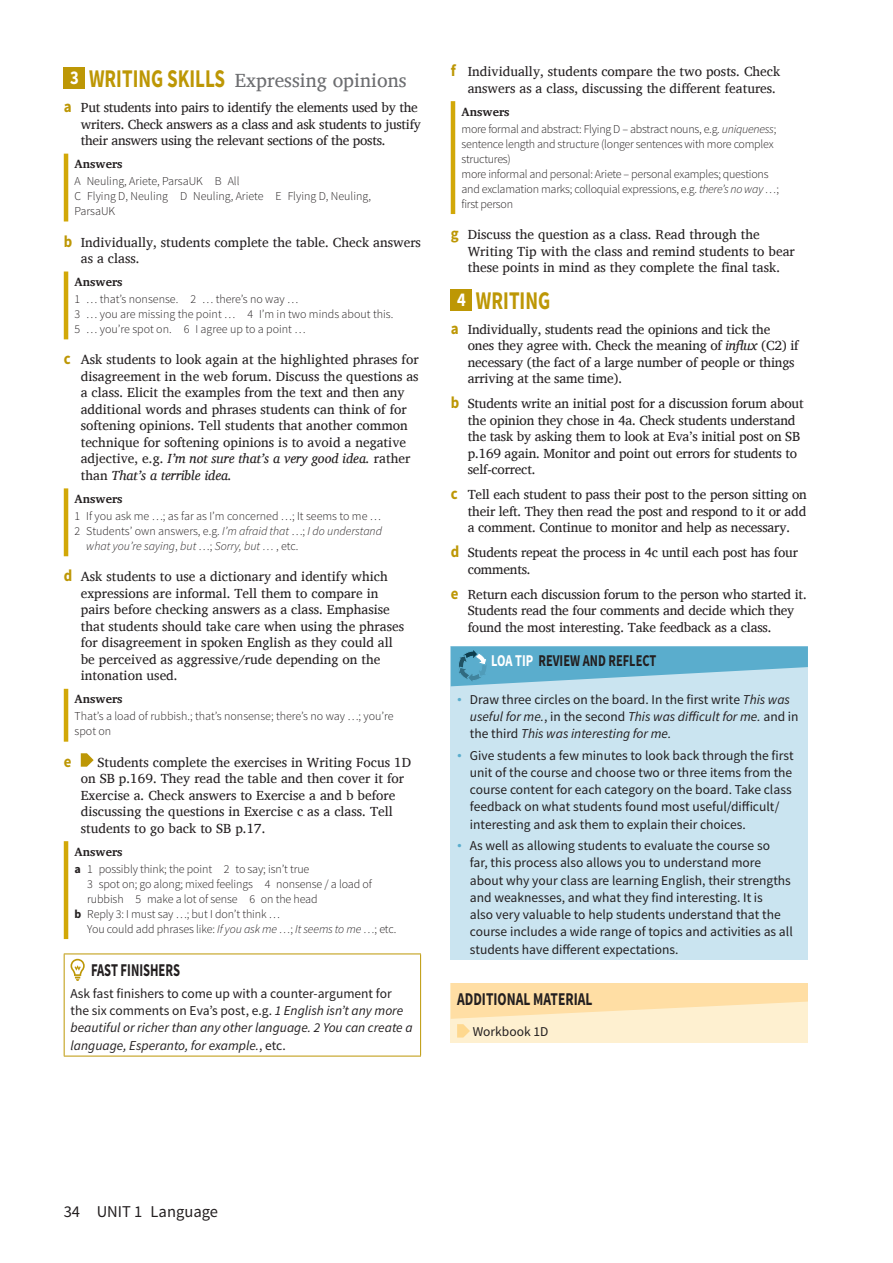
<style>
.page{position:relative;width:893px;height:1263px;background:#fff}
.page>*{position:absolute;margin:0;border:0;box-sizing:border-box;transform-origin:0 0}
.t1{font:700 25.5px "Source Sans Pro";color:#bd9705;scale:.75 1}
.t2{font:19.5px "Charis SIL";color:#6c6d70}
.t3{font:700 18px "Source Sans Pro";color:#231f20;scale:.75 1}
.t4{font:700 18px "Source Sans Pro";color:#231f20;scale:.7 1}
.t5{font:700 16.5px "Source Sans Pro";color:#231f20;scale:.75 1}
.t6{font:16.5px "Source Sans Pro";color:#231f20}
.t7{font:700 16.5px "Source Sans Pro";color:#bd9705;scale:.9 1}
.t8{font:13.5px/16.5px "Charis SIL";color:#231f20}
.t9{font:13.5px/17.2px "Source Sans Pro";color:#231f20}
.t10{font:italic 13.5px/17.2px "Source Sans Pro";color:#231f20}
.t11{font:13.5px/16.5px "Charis SIL";letter-spacing:-.02em;color:#231f20}
.t12{font:300 12px/15px "Source Sans Pro";letter-spacing:-.01em;color:#231f20}
.t13{font:700 12px "Charis SIL";color:#231f20}
.t14{font:italic 300 12px "Source Sans Pro";color:#231f20}
.s1{font-family:"Source Sans Pro";font-weight:700;color:#fff}
.s2{font-family:"Source Sans Pro";font-weight:700;font-size:25.5px;color:#bd9705}
.s3{font-family:"Source Sans Pro";font-weight:700;font-size:16.5px;color:#bd9705}
.s4{font-style:italic}
.s5{font-style:normal}
.s6{font-weight:700}
.s7{font-size:19.5px;color:#fff}
.s8{color:#fff}
.s9{font-family:"Times New Roman";color:#5aadcd}
</style>
<div class="page">
<hr style="left:451px;top:101px;width:4px;height:113px;background:#d2a808">
<div style="left:451px;top:289px;width:21px;height:21px;background:#bd9705"></div>
<div style="left:451px;top:646px;width:357px;height:314px;background:#cae4f0"></div>
<svg style="left:451px;top:646px;width:357px;height:40px"></svg>
<div style="left:451px;top:983px;width:357px;height:59px;background:#fef0d0"></div>
<svg style="left:451px;top:983px;width:357px;height:54px"></svg>
<div style="left:64px;top:67px;width:21px;height:22px;background:#bd9705"></div>
<hr style="left:64px;top:154px;width:4px;height:67px;background:#d2a808">
<hr style="left:64px;top:271px;width:4px;height:68px;background:#d2a808">
<hr style="left:64px;top:488px;width:4px;height:68px;background:#d2a808">
<hr style="left:64px;top:689px;width:4px;height:53px;background:#d2a808">
<svg style="left:81px;top:753px;width:13px;height:14px"></svg>
<hr style="left:64px;top:841px;width:4px;height:98px;background:#d2a808">
<hr style="left:64px;top:954px;width:1px;height:102px;background:#bd9705">
<hr style="left:64px;top:953px;width:357px;height:1px;background:#bd9705">
<hr style="left:420px;top:954px;width:1px;height:102px;background:#bd9705">
<hr style="left:64px;top:1056px;width:357px;height:1px;background:#bd9705">
<svg style="left:71px;top:959px;width:14px;height:22px"></svg>
<h2 class="t2" style="left:70px;top:69px;width:338px"><span class="s1">3</span> <span class="s2">WRITING SKILLS</span> Expressing opinions</h2>
<p class="t11" style="left:81px;top:99px;width:342px;text-indent:-17px"><span class="s3">a</span> Put students into pairs to identify the elements used by the writers. Check answers as a class and ask students to justify their answers using the relevant sections of the posts.</p>
<p class="t13" style="left:75px;top:157px;width:50px">Answers</p>
<p class="t12" style="left:75px;top:174px;width:298px">A Neuling, Ariete, ParsaUK B All<br>C Flying D, Neuling D Neuling, Ariete E Flying D, Neuling,<br>ParsaUK</p>
<p class="t8" style="left:81px;top:234px;width:342px;text-indent:-17px"><span class="s3">b</span> Individually, students complete the table. Check answers as a class.</p>
<p class="t13" style="left:75px;top:275px;width:50px">Answers</p>
<p class="t12" style="left:75px;top:292px;width:320px">1 … that’s nonsense. 2 … there’s no way …<br>3 … you are missing the point … 4 I’m in two minds about this.<br>5 … you’re spot on. 6 I agree up to a point …</p>
<p class="t8" style="left:81px;top:351px;width:339px;text-indent:-17px"><span class="s3">c</span> Ask students to look again at the highlighted phrases for disagreement in the web forum. Discuss the questions as a class. Elicit the examples from the text and then any additional words and phrases students can think of for softening opinions. Tell students that another common technique for softening opinions is to avoid a negative adjective, e.g. <span class="s4">I’m not sure that’s a very good idea.</span> rather than <span class="s4">That’s a terrible idea.</span></p>
<p class="t13" style="left:75px;top:492px;width:50px">Answers</p>
<p class="t12" style="left:75px;top:508px;width:308px">1 If you ask me …; as far as I’m concerned …; It seems to me …</p>
<p class="t12" style="left:75px;top:523px;width:309px">2 Students’ own answers, e.g. <span class="s4">I’m afraid that</span> …; <span class="s4">I do understand</span></p>
<p class="t14" style="left:86px;top:539px;width:214px">what you’re saying<span class="s5">,</span> but <span class="s5">…;</span> Sorry, but … <span class="s5">, etc.</span></p>
<p class="t8" style="left:81px;top:568px;width:325px;text-indent:-17px"><span class="s3">d</span> Ask students to use a dictionary and identify which expressions are informal. Tell them to compare in pairs before checking answers as a class. Emphasise that students should take care when using the phrases for disagreement in spoken English as they could all be perceived as aggressive/rude depending on the intonation used.</p>
<p class="t13" style="left:75px;top:692px;width:50px">Answers</p>
<p class="t12" style="left:75px;top:709px;width:321px">That’s a load of rubbish.; that’s nonsense; there’s no way …; you’re spot on</p>
<p class="t7" style="left:64px;top:751px;width:10px">e</p>
<p class="t8" style="left:81px;top:754px;width:332px;text-indent:17px">Students complete the exercises in Writing Focus 1D on SB p.169. They read the table and then cover it for Exercise a. Check answers to Exercise a and b before discussing the questions in Exercise c as a class. Tell students to go back to SB p.17.</p>
<p class="t13" style="left:75px;top:844px;width:50px">Answers</p>
<p class="t12" style="left:75px;top:861px;width:236px"><span class="s6">a</span> 1 possibly think; the point 2 to say; isn’t true</p>
<p class="t12" style="left:87px;top:876px;width:286px">3 spot on; go along; mixed feelings 4 nonsense / a load of</p>
<p class="t12" style="left:87px;top:891px;width:232px">rubbish 5 make a lot of sense 6 on the head</p>
<p class="t12" style="left:75px;top:906px;width:207px"><span class="s6">b</span> Reply 3: I must say …; but I don’t think …</p>
<p class="t12" style="left:87px;top:921px;width:311px">You could add phrases like: <span class="s4">If you ask me …</span>; <span class="s4">It seems to me …</span>; etc.</p>
<h3 class="t4" style="left:91px;top:959px;width:129px">FAST FINISHERS</h3>
<p class="t10" style="left:71px;top:985px;width:344px"><span class="s5">Ask fast finishers to come up with a counter-argument for the six comments on Eva’s post, e.g.</span> 1 English isn’t any more beautiful or richer than any other language. 2 You can create a language, Esperanto, for example.<span class="s5">, etc.</span></p>
<p class="t8" style="left:468px;top:63px;width:314px;text-indent:-17px"><span class="s3">f</span> Individually, students compare the two posts. Check answers as a class, discussing the different features.</p>
<p class="t13" style="left:461px;top:104px;width:50px">Answers</p>
<p class="t12" style="left:461px;top:121px;width:319px">more formal and abstract: Flying D – abstract nouns, e.g. <span class="s4">uniqueness</span>; sentence length and structure (longer sentences with more complex structures)<br>more informal and personal: Ariete – personal examples; questions and exclamation marks; colloquial expressions, e.g. <span class="s4">there’s no way …</span>; first person</p>
<p class="t8" style="left:468px;top:226px;width:329px;text-indent:-17px"><span class="s3">g</span> Discuss the question as a class. Read through the<br>Writing Tip with the class and remind students to bear these points in mind as they complete the final task.</p>
<h1 class="t1" style="left:457px;top:284px;width:126px"><span class="s7">4</span> WRITING</h1>
<p class="t8" style="left:468px;top:321px;width:332px;text-indent:-17px"><span class="s3">a</span> Individually, students read the opinions and tick the ones they agree with. Check the meaning of <span class="s4">influx</span> (C2) if necessary (the fact of a large number of people or things arriving at the same time).</p>
<p class="t8" style="left:468px;top:395px;width:337px;text-indent:-17px"><span class="s3">b</span> Students write an initial post for a discussion forum about the opinion they chose in 4a. Check students understand the task by asking them to look at Eva’s initial post on SB p.169 again. Monitor and point out errors for students to self-correct.</p>
<p class="t8" style="left:468px;top:486px;width:341px;text-align:justify;text-indent:-17px"><span class="s3">c</span> Tell each student to pass their post to the person sitting on their left. They then read the post and respond to it or add a comment. Continue to monitor and help as necessary.</p>
<p class="t8" style="left:468px;top:544px;width:332px;text-indent:-17px"><span class="s3">d</span> Students repeat the process in 4c until each post has four comments.</p>
<p class="t8" style="left:468px;top:586px;width:340px;text-indent:-17px"><span class="s3">e</span> Return each discussion forum to the person who started it.<br>Students read the four comments and decide which they found the most interesting. Take feedback as a class.</p>
<p class="t5" style="left:491px;top:650px;width:222px"><span class="s8">LOA TIP</span> REVIEW AND REFLECT</p>
<p class="t9" style="left:470px;top:691px;width:330px;text-indent:-13px"><span class="s9">•</span> Draw three circles on the board. In the first write <span class="s4">This was useful for me.</span>, in the second <span class="s4">This was difficult for me.</span> and in the third <span class="s4">This was interesting for me.</span></p>
<p class="t9" style="left:470px;top:747px;width:325px;text-indent:-13px"><span class="s9">•</span> Give students a few minutes to look back through the first unit of the course and choose two or three items from the course content for each category on the board. Take class feedback on what students found most useful/difficult/ interesting and ask them to explain their choices.</p>
<p class="t9" style="left:470px;top:837px;width:324px;text-indent:-13px"><span class="s9">•</span> As well as allowing students to evaluate the course so<br>far, this process also allows you to understand more about why your class are learning English, their strengths and weaknesses, and what they find interesting. It is<br>also very valuable to help students understand that the course includes a wide range of topics and activities as all students have different expectations.</p>
<h3 class="t3" style="left:457px;top:987px;width:182px">ADDITIONAL MATERIAL</h3>
<p class="t9" style="left:473px;top:1023px;width:77px">Workbook 1D</p>
<p class="t6" style="left:64px;top:1201px;width:156px">34 UNIT 1 Language</p>
</div>
